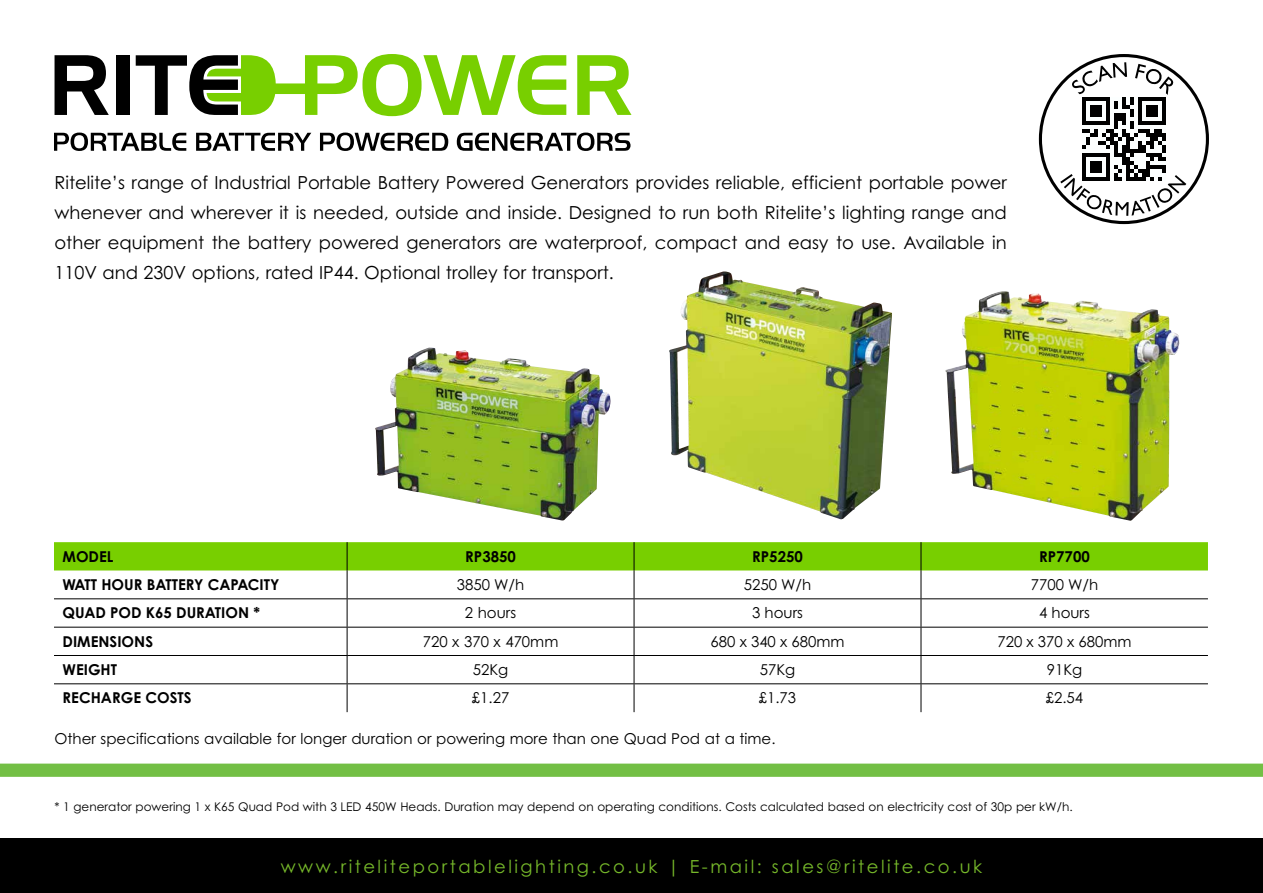
<style>
.page{position:relative;width:1263px;height:893px;background:#fff}
.page>*{position:absolute;margin:0;border:0;box-sizing:border-box;transform-origin:0 0}
.t1{font:18px/30px "Century Gothic Pro";color:#000;text-align:justify}
.t2{font:18px "Century Gothic Pro";letter-spacing:.14em;color:#76b82a}
.t3{font:15px "Century Gothic Pro";color:#000}
.t4{font:700 15px "Century Gothic Pro";color:#000}
.t5{font:12px "Century Gothic Pro";color:#000}
</style>
<div class="page">
<svg style="left:0;top:763px;width:1263px;height:14px;background:#7ac24f"></svg>
<div style="left:0;top:838px;width:1263px;height:55px;background:#000"></div>
<svg style="left:54px;top:133px;width:132px;height:18px"></svg>
<svg style="left:196px;top:133px;width:115px;height:18px"></svg>
<svg style="left:320px;top:133px;width:128px;height:18px"></svg>
<svg style="left:457px;top:133px;width:173px;height:18px"></svg>
<svg style="left:55px;top:55px;width:54px;height:60px"></svg>
<div style="left:117px;top:55px;width:13px;height:60px;background:#000"></div>
<svg style="left:136px;top:54px;width:430px;height:62px"></svg>
<svg style="left:577px;top:55px;width:54px;height:60px"></svg>
<img style="left:669px;top:271px;width:223px;height:249px">
<img style="left:375px;top:348px;width:236px;height:173px">
<img style="left:945px;top:291px;width:235px;height:230px">
<svg style="left:54px;top:542px;width:1154px;height:170px"></svg>
<svg style="left:1039px;top:54px;width:170px;height:170px"></svg>
<p class="t1" style="left:54px;top:167px;width:954px">Ritelite’s range of Industrial Portable Battery Powered Generators provides reliable, efficient portable power whenever and wherever it is needed, outside and inside. Designed to run both Ritelite’s lighting range and other equipment the battery powered generators are waterproof, compact and easy to use. Available in 110V and 230V options, rated IP44. Optional trolley for transport.</p>
<p class="t4" style="left:63px;top:547px;width:53px">MODEL</p>
<p class="t4" style="left:465px;top:547px;width:52px">RP3850</p>
<p class="t4" style="left:752px;top:547px;width:52px">RP5250</p>
<p class="t4" style="left:1039px;top:547px;width:52px">RP7700</p>
<p class="t4" style="left:63px;top:575px;width:218px">WATT HOUR BATTERY CAPACITY</p>
<p class="t3" style="left:457px;top:575px;width:69px">3850 W/h</p>
<p class="t3" style="left:744px;top:575px;width:69px">5250 W/h</p>
<p class="t3" style="left:1031px;top:575px;width:69px">7700 W/h</p>
<p class="t4" style="left:63px;top:604px;width:199px">QUAD POD K65 DURATION *</p>
<p class="t3" style="left:465px;top:604px;width:53px">2 hours</p>
<p class="t3" style="left:752px;top:604px;width:52px">3 hours</p>
<p class="t3" style="left:1039px;top:604px;width:52px">4 hours</p>
<p class="t4" style="left:63px;top:632px;width:92px">DIMENSIONS</p>
<p class="t3" style="left:423px;top:632px;width:137px">720 x 370 x 470mm</p>
<p class="t3" style="left:710px;top:632px;width:135px">680 x 340 x 680mm</p>
<p class="t3" style="left:997px;top:632px;width:135px">720 x 370 x 680mm</p>
<p class="t4" style="left:63px;top:660px;width:56px">WEIGHT</p>
<p class="t3" style="left:473px;top:660px;width:37px">52Kg</p>
<p class="t3" style="left:760px;top:660px;width:37px">57Kg</p>
<p class="t3" style="left:1047px;top:660px;width:37px">91Kg</p>
<p class="t4" style="left:63px;top:689px;width:130px">RECHARGE COSTS</p>
<p class="t3" style="left:472px;top:689px;width:39px">£1.27</p>
<p class="t3" style="left:759px;top:689px;width:39px">£1.73</p>
<p class="t3" style="left:1046px;top:689px;width:39px">£2.54</p>
<p class="t3" style="left:54px;top:730px;width:722px">Other specifications available for longer duration or powering more than one Quad Pod at a time.</p>
<p class="t5" style="left:54px;top:800px;width:1020px">* 1 generator powering 1 x K65 Quad Pod with 3 LED 450W Heads. Duration may depend on operating conditions. Costs calculated based on electricity cost of 30p per kW/h.</p>
<p class="t2" style="left:281px;top:855px;width:703px">www.riteliteportablelighting.co.uk | E-mail: sales@ritelite.co.uk</p>
</div>
